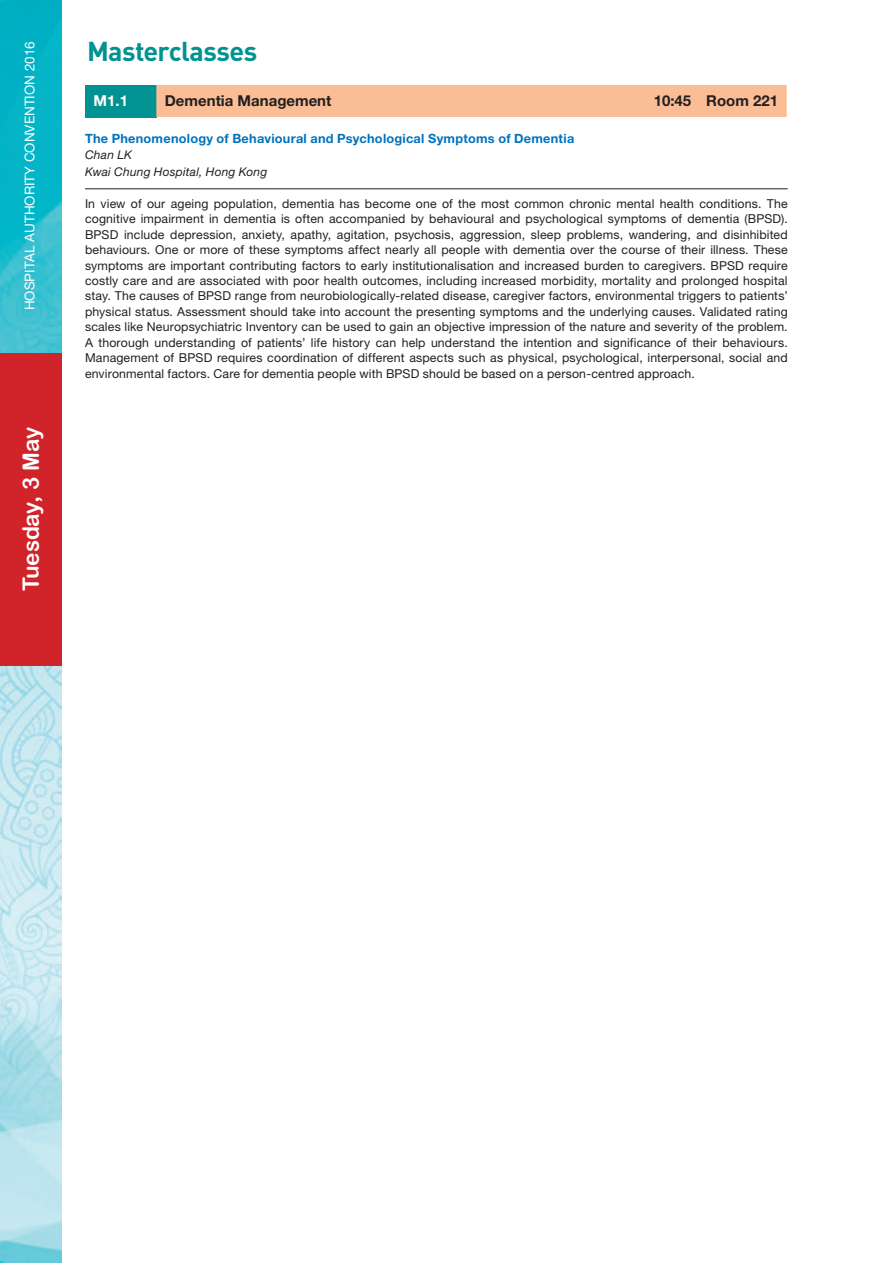
<style>
.page{position:relative;width:893px;height:1263px;background:#fff}
.page>*{position:absolute;margin:0;border:0;box-sizing:border-box;transform-origin:0 0}
.t1{font:700 27px "DINOT";letter-spacing:-.025em;color:#009391}
.t2{font:22.5px "Arial Rounded MT Bold";letter-spacing:-.005em;color:#fff}
.t3{font:700 15px "Helvetica Neue LT Pro";color:#231f20}
.t4{font:700 15px "Helvetica Neue LT Pro";color:#fff}
.t5{font:13.5px "Helvetica Neue LT Pro";color:#fff}
.t6{font:700 12.75px "Helvetica Neue LT Pro";letter-spacing:.02em;color:#0072bc}
.t7{font:12.3px/15.5px "Helvetica Neue LT Pro";letter-spacing:.015em;color:#231f20;text-align:justify}
.t8{font:italic 12px/16.5px "Helvetica Neue LT Pro";letter-spacing:.015em;color:#231f20}
</style>
<div class="page">
<img style="left:0;top:0;width:62px;height:1263px">
<div style="left:0;top:353px;width:62px;height:312px;background:#d1232a"></div>
<hr style="left:85px;top:188px;width:703px;height:1px;background:#231f20">
<div style="left:85px;top:85px;width:71px;height:32px;background:#009391"></div>
<div style="left:156px;top:85px;width:631px;height:32px;background:#fabd96"></div>
<p class="t5" style="left:22px;top:310px;width:271px;rotate:-90deg">HOSPITAL AUTHORITY CONVENTION 2016</p>
<h2 class="t2" style="left:18px;top:591px;width:166px;rotate:-90deg">Tuesday, 3 May</h2>
<h1 class="t1" style="left:87px;top:33px;width:172px">Masterclasses</h1>
<p class="t4" style="left:94px;top:92px;width:36px">M1.1</p>
<p class="t3" style="left:165px;top:92px;width:168px">Dementia Management</p>
<p class="t3" style="left:654px;top:92px;width:126px">10:45 Room 221</p>
<p class="t6" style="left:85px;top:130px;width:491px">The Phenomenology of Behavioural and Psychological Symptoms of Dementia</p>
<p class="t8" style="left:85px;top:147px;width:184px">Chan LK<br>Kwai Chung Hospital, Hong Kong</p>
<p class="t7" style="left:85px;top:195px;width:704px">In view of our ageing population, dementia has become one of the most common chronic mental health conditions. The cognitive impairment in dementia is often accompanied by behavioural and psychological symptoms of dementia (BPSD).<br>BPSD include depression, anxiety, apathy, agitation, psychosis, aggression, sleep problems, wandering, and disinhibited behaviours. One or more of these symptoms affect nearly all people with dementia over the course of their illness. These symptoms are important contributing factors to early institutionalisation and increased burden to caregivers. BPSD require costly care and are associated with poor health outcomes, including increased morbidity, mortality and prolonged hospital stay. The causes of BPSD range from neurobiologically-related disease, caregiver factors, environmental triggers to patients’ physical status. Assessment should take into account the presenting symptoms and the underlying causes. Validated rating scales like Neuropsychiatric Inventory can be used to gain an objective impression of the nature and severity of the problem.<br>A thorough understanding of patients’ life history can help understand the intention and significance of their behaviours.<br>Management of BPSD requires coordination of different aspects such as physical, psychological, interpersonal, social and environmental factors. Care for dementia people with BPSD should be based on a person-centred approach.</p>
</div>
